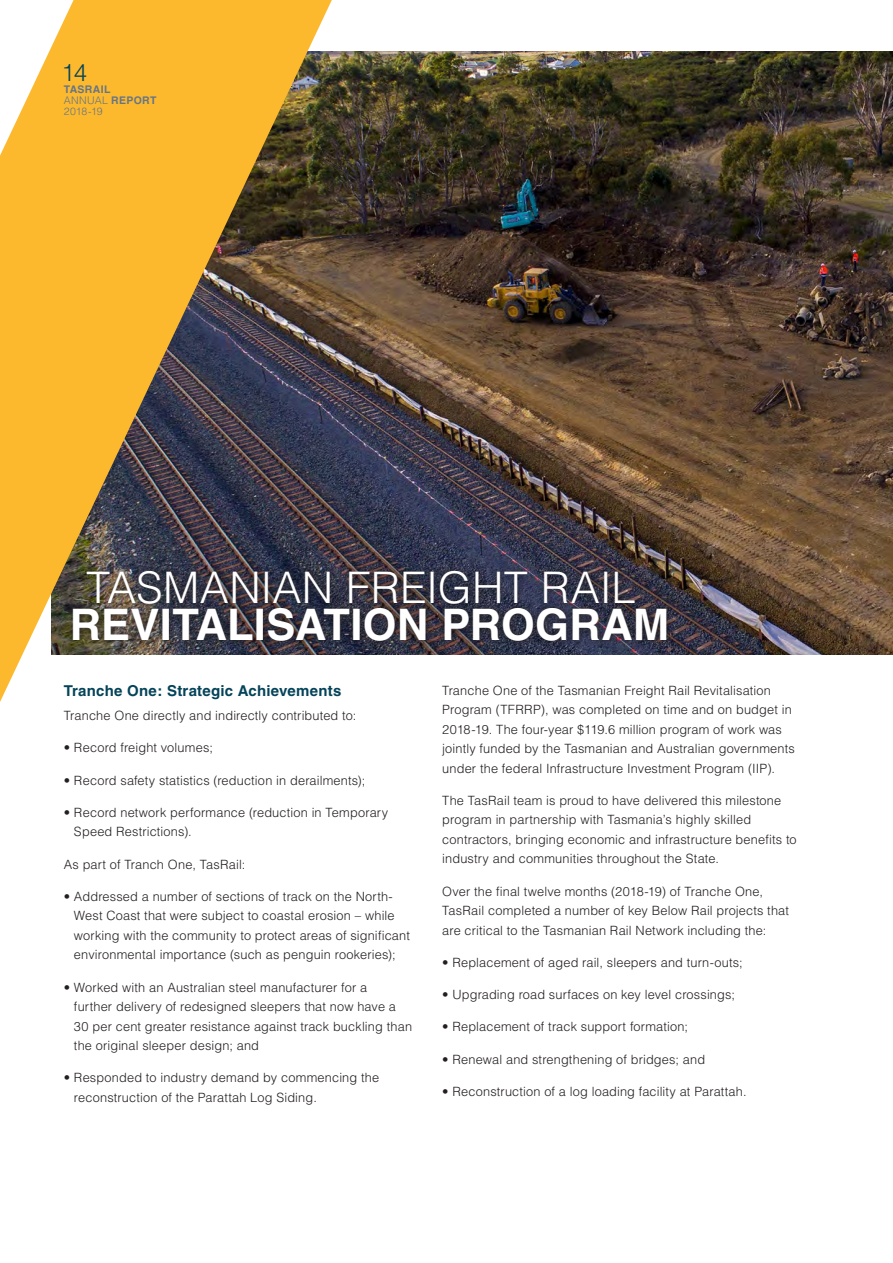
<style>
.page{position:relative;width:893px;height:1263px;background:#fff}
.page>*{position:absolute;margin:0;border:0;box-sizing:border-box;transform-origin:0 0}
.t1{font:700 43.5px "Helvetica";letter-spacing:.005em;color:#fff}
.t2{font:300 43.5px "Helvetica";letter-spacing:.005em;color:#fff}
.t3{font:300 24px "Helvetica";color:#044359}
.t4{font:700 15px "Helvetica";letter-spacing:.015em;color:#044359}
.t5{font:300 12.75px/19.5px "Helvetica";letter-spacing:.015em;color:#231f20}
.t6{font:700 10.5px/10.9px "Helvetica";letter-spacing:.035em;color:#657587}
.s1{font-weight:300}
</style>
<div class="page">
<img style="left:332px;top:51px;width:561px;height:604px">
<img style="left:0;top:0;width:332px;height:702px">
<img style="left:65px;top:563px;width:609px;height:86px">
<h2 class="t3" style="left:62px;top:58px;width:27px">14</h2>
<p class="t6" style="left:64px;top:84px;width:94px">TASRAIL<br><span class="s1">ANNUAL</span> REPORT<br><span class="s1">2018-19</span></p>
<h1 class="t2" style="left:86px;top:560px;width:551px">TASMANIAN FREIGHT RAIL</h1>
<h1 class="t1" style="left:70px;top:598px;width:601px">REVITALISATION PROGRAM</h1>
<p class="t4" style="left:64px;top:682px;width:279px">Tranche One: Strategic Achievements</p>
<p class="t5" style="left:64px;top:705px;width:294px">Tranche One directly and indirectly contributed to:</p>
<p class="t5" style="left:64px;top:738px;width:151px">• Record freight volumes;</p>
<p class="t5" style="left:64px;top:770px;width:303px">• Record safety statistics (reduction in derailments);</p>
<p class="t5" style="left:74px;top:802px;width:316px;text-indent:-10px">• Record network performance (reduction in Temporary<br>Speed Restrictions).</p>
<p class="t5" style="left:64px;top:854px;width:183px">As part of Tranch One, TasRail:</p>
<p class="t5" style="left:74px;top:886px;width:337px;text-indent:-10px">• Addressed a number of sections of track on the North-West Coast that were subject to coastal erosion – while working with the community to protect areas of significant environmental importance (such as penguin rookeries);</p>
<p class="t5" style="left:74px;top:977px;width:340px;text-indent:-10px">• Worked with an Australian steel manufacturer for a<br>further delivery of redesigned sleepers that now have a 30 per cent greater resistance against track buckling than the original sleeper design; and</p>
<p class="t5" style="left:74px;top:1068px;width:307px;text-indent:-10px">• Responded to industry demand by commencing the reconstruction of the Parattah Log Siding.</p>
<p class="t5" style="left:442px;top:680px;width:354px">Tranche One of the Tasmanian Freight Rail Revitalisation Program (TFRRP), was completed on time and on budget in 2018-19. The four-year $119.6 million program of work was jointly funded by the Tasmanian and Australian governments under the federal Infrastructure Investment Program (IIP).</p>
<p class="t5" style="left:442px;top:790px;width:356px">The TasRail team is proud to have delivered this milestone program in partnership with Tasmania’s highly skilled contractors, bringing economic and infrastructure benefits to industry and communities throughout the State.</p>
<p class="t5" style="left:442px;top:881px;width:348px">Over the final twelve months (2018-19) of Tranche One,<br>TasRail completed a number of key Below Rail projects that are critical to the Tasmanian Rail Network including the:</p>
<p class="t5" style="left:442px;top:952px;width:302px">• Replacement of aged rail, sleepers and turn-outs;</p>
<p class="t5" style="left:442px;top:984px;width:294px">• Upgrading road surfaces on key level crossings;</p>
<p class="t5" style="left:442px;top:1017px;width:247px">• Replacement of track support formation;</p>
<p class="t5" style="left:442px;top:1049px;width:264px">• Renewal and strengthening of bridges; and</p>
<p class="t5" style="left:442px;top:1081px;width:306px">• Reconstruction of a log loading facility at Parattah.</p>
</div>
